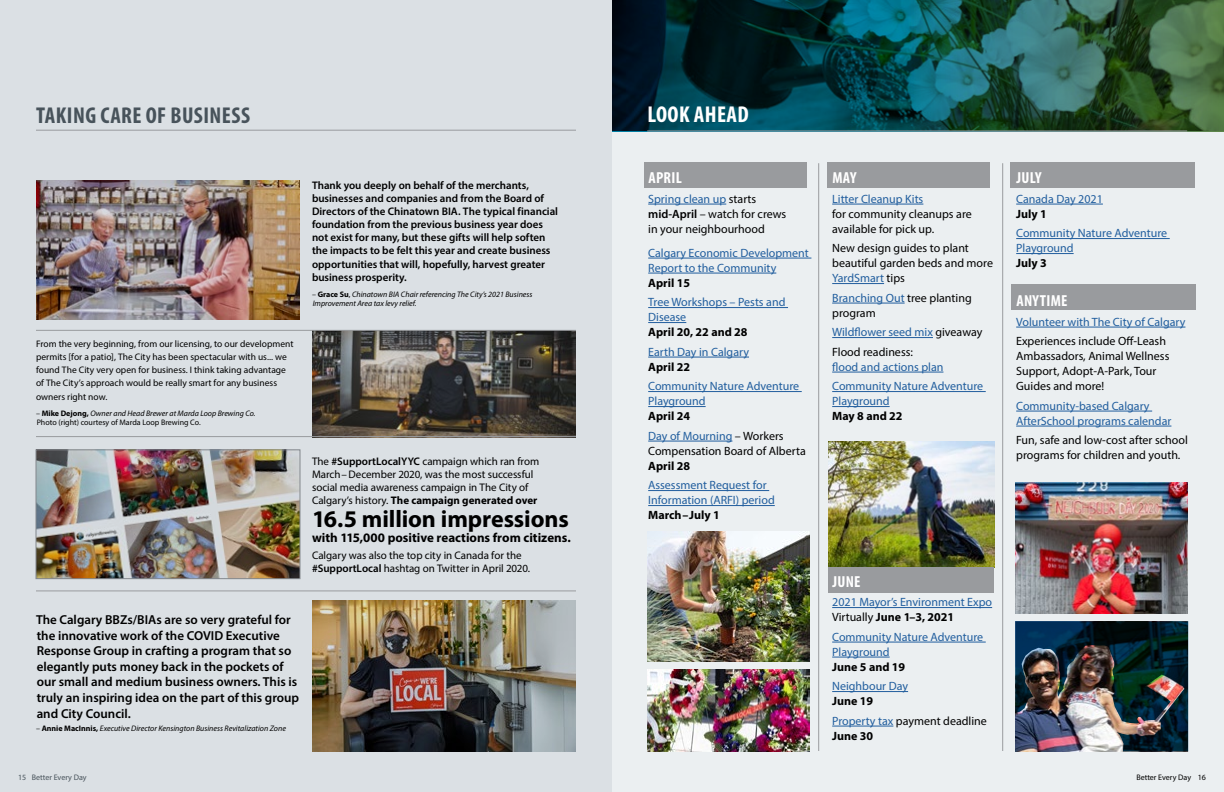
<style>
.page{position:relative;width:1224px;height:792px;background:#fff}
.page>*{position:absolute;margin:0;border:0;box-sizing:border-box;transform-origin:0 0}
.t1{font:700 24px "Myriad Pro";letter-spacing:-.005em;color:#000}
.t2{font:700 condensed 23px "Myriad Pro";letter-spacing:.02em;color:#48535b}
.t3{font:700 condensed 23px "Myriad Pro";letter-spacing:.02em;color:#fff}
.t4{font:700 condensed 16px "Myriad Pro";letter-spacing:.02em;color:#fff}
.t5{font:600 13px/15.6px "Myriad Pro";color:#000}
.t6{font:700 13px "Myriad Pro";color:#000}
.t7{font:12px/15px "Myriad Pro";color:#215e9e}
.t8{font:12px/15px "Myriad Pro";color:#000}
.t9{font:700 12px "Myriad Pro";color:#000}
.t10{font:600 11px/13.1px "Myriad Pro";color:#000}
.t11{font:11px/13.1px "Myriad Pro";letter-spacing:-.005em;color:#000}
.t12{font:9.5px/13.1px "Myriad Pro";color:#000}
.t13{font:italic 8px/9.6px "Myriad Pro";color:#000}
.t14{font:8px/9.6px "Myriad Pro";color:#000}
.t15{font:8px "Myriad Pro";color:#48535b}
.s1{font-weight:700}
.s2{font-style:italic}
.s3{font-style:normal}
.s4{font-weight:700;font-style:normal}
.s5{font-weight:600}
.s6{color:#215e9e}
.s7{font-weight:700;color:#000}
.s8{color:#000}
</style>
<div class="page">
<div style="left:0;top:0;width:612px;height:792px;background:#dbe0e4"></div>
<img style="left:36px;top:180px;width:264px;height:139px">
<img style="left:312px;top:331px;width:264px;height:105px">
<img style="left:38px;top:451px;width:260px;height:126px">
<div style="left:36px;top:449px;width:264px;height:130px;border:1px solid #999b9e"></div>
<img style="left:312px;top:600px;width:264px;height:151px">
<hr style="left:36px;top:330px;width:540px;height:1px;background:#999b9e">
<hr style="left:36px;top:436px;width:540px;height:1px;background:#999b9e">
<hr style="left:36px;top:590px;width:540px;height:1px;background:#999b9e">
<hr style="left:36px;top:130px;width:540px;height:1px;background:#999b9e">
<div style="left:612px;top:131px;width:612px;height:661px;background:#ebeff1"></div>
<div style="left:644px;top:163px;width:163px;height:25px;background:#999b9e"></div>
<div style="left:828px;top:163px;width:162px;height:25px;background:#999b9e"></div>
<div style="left:1010px;top:163px;width:185px;height:25px;background:#999b9e"></div>
<div style="left:1011px;top:284px;width:184px;height:25px;background:#999b9e"></div>
<img style="left:612px;top:0;width:612px;height:131px">
<hr style="left:647px;top:130px;width:540px;height:1px;background:#999b9e">
<img style="left:1015px;top:483px;width:173px;height:130px">
<img style="left:647px;top:531px;width:163px;height:130px">
<img style="left:647px;top:670px;width:163px;height:82px">
<hr style="left:818px;top:163px;width:1px;height:588px;background:#999b9e">
<hr style="left:1002px;top:163px;width:1px;height:588px;background:#999b9e">
<img style="left:1015px;top:621px;width:173px;height:130px">
<img style="left:829px;top:442px;width:165px;height:125px">
<div style="left:829px;top:567px;width:165px;height:25px;background:#999b9e"></div>
<hr style="left:648px;top:204px;width:78px;height:1px;background:#215e9e">
<hr style="left:648px;top:258px;width:163px;height:1px;background:#215e9e">
<hr style="left:648px;top:273px;width:128px;height:1px;background:#215e9e">
<hr style="left:648px;top:307px;width:140px;height:1px;background:#215e9e">
<hr style="left:648px;top:322px;width:38px;height:1px;background:#215e9e">
<hr style="left:648px;top:357px;width:101px;height:1px;background:#215e9e">
<hr style="left:648px;top:391px;width:154px;height:1px;background:#215e9e">
<hr style="left:648px;top:406px;width:58px;height:1px;background:#215e9e">
<hr style="left:648px;top:441px;width:84px;height:1px;background:#215e9e">
<hr style="left:648px;top:490px;width:121px;height:1px;background:#215e9e">
<hr style="left:648px;top:505px;width:127px;height:1px;background:#215e9e">
<hr style="left:832px;top:204px;width:91px;height:1px;background:#215e9e">
<hr style="left:832px;top:283px;width:52px;height:1px;background:#215e9e">
<hr style="left:832px;top:303px;width:73px;height:1px;background:#215e9e">
<hr style="left:832px;top:337px;width:101px;height:1px;background:#215e9e">
<hr style="left:832px;top:372px;width:111px;height:1px;background:#215e9e">
<hr style="left:832px;top:391px;width:154px;height:1px;background:#215e9e">
<hr style="left:832px;top:406px;width:58px;height:1px;background:#215e9e">
<hr style="left:832px;top:607px;width:160px;height:1px;background:#215e9e">
<hr style="left:832px;top:642px;width:154px;height:1px;background:#215e9e">
<hr style="left:832px;top:657px;width:58px;height:1px;background:#215e9e">
<hr style="left:832px;top:691px;width:76px;height:1px;background:#215e9e">
<hr style="left:832px;top:726px;width:61px;height:1px;background:#215e9e">
<hr style="left:1016px;top:204px;width:87px;height:1px;background:#215e9e">
<hr style="left:1016px;top:238px;width:154px;height:1px;background:#215e9e">
<hr style="left:1016px;top:253px;width:58px;height:1px;background:#215e9e">
<hr style="left:1016px;top:327px;width:169px;height:1px;background:#215e9e">
<hr style="left:1016px;top:411px;width:136px;height:1px;background:#215e9e">
<hr style="left:1016px;top:426px;width:155px;height:1px;background:#215e9e">
<h2 class="t2" style="left:36px;top:101px;width:215px">TAKING CARE OF BUSINESS</h2>
<h2 class="t3" style="left:647px;top:100px;width:103px">LOOK AHEAD</h2>
<p class="t12" style="left:36px;top:337px;width:259px">From the very beginning, from our licensing, to our development permits [for a patio], The City has been spectacular with us... we found The City very open for business. I think taking advantage of The City’s approach would be really smart for any business owners right now.</p>
<p class="t14" style="left:36px;top:408px;width:221px">– <span class="s1">Mike Dejong,</span> <span class="s2">Owner and Head Brewer at Marda Loop Brewing Co.<br></span>Photo (right) courtesy of Marda Loop Brewing Co.</p>
<p class="t10" style="left:312px;top:178px;width:248px">Thank you deeply on behalf of the merchants, businesses and companies and from the Board of Directors of the Chinatown BIA. The typical financial foundation from the previous business year does not exist for many, but these gifts will help soften the impacts to be felt this year and create business opportunities that will, hopefully, harvest greater business prosperity.</p>
<p class="t13" style="left:312px;top:289px;width:222px"><span class="s3">–</span> <span class="s4">Grace Su</span><span class="s3">,</span> Chinatown BIA Chair referencing The City’s 2021 Business<br>Improvement Area tax levy relief.</p>
<p class="t11" style="left:312px;top:454px;width:229px">The <span class="s5">#SupportLocalYYC</span> campaign which ran from March – December 2020, was the most successful social media awareness campaign in The City of Calgary’s history. <span class="s1">The campaign generated over</span></p>
<h1 class="t1" style="left:312px;top:503px;width:258px">16.5 million impressions</h1>
<p class="t6" style="left:312px;top:529px;width:260px">with 115,000 positive reactions from citizens.</p>
<p class="t11" style="left:312px;top:549px;width:220px">Calgary was also the top city in Canada for the <span class="s5">#SupportLocal</span> hashtag on Twitter in April 2020.</p>
<p class="t5" style="left:36px;top:611px;width:265px">The Calgary BBZs/BIAs are so very grateful for the innovative work of the COVID Executive Response Group in crafting a program that so elegantly puts money back in the pockets of our small and medium business owners. This is truly an inspiring idea on the part of this group and City Council.</p>
<p class="t13" style="left:36px;top:724px;width:252px"><span class="s3">–</span> <span class="s4">Annie MacInnis,</span> Executive Director Kensington Business Revitalization Zone</p>
<p class="t15" style="left:18px;top:772px;width:70px">15 Better Every Day</p>
<h3 class="t4" style="left:648px;top:168px;width:35px">APRIL</h3>
<p class="t8" style="left:648px;top:191px;width:140px"><span class="s6">Spring clean up</span> starts <span class="s5">mid-April</span> – watch for crews in your neighbourhood</p>
<p class="t7" style="left:648px;top:245px;width:162px">Calgary Economic Development<br>Report to the Community</p>
<p class="t9" style="left:648px;top:275px;width:43px">April 15</p>
<p class="t7" style="left:648px;top:295px;width:139px">Tree Workshops – Pests and<br>Disease</p>
<p class="t9" style="left:648px;top:324px;width:101px">April 20, 22 and 28</p>
<p class="t7" style="left:648px;top:344px;width:102px">Earth Day in Calgary</p>
<p class="t9" style="left:648px;top:359px;width:43px">April 22</p>
<p class="t7" style="left:648px;top:379px;width:153px">Community Nature Adventure<br>Playground</p>
<p class="t7" style="left:648px;top:406px;width:137px;line-height:19.5px"><span class="s7">April 24<br></span>Day of Mourning <span class="s8">– Workers</span></p>
<p class="t8" style="left:648px;top:443px;width:159px">Compensation Board of Alberta</p>
<p class="t9" style="left:648px;top:458px;width:43px">April 28</p>
<p class="t7" style="left:648px;top:478px;width:128px">Assessment Request for<br>Information (ARFI) period</p>
<p class="t9" style="left:648px;top:507px;width:73px">March – July 1</p>
<h3 class="t4" style="left:832px;top:168px;width:26px">MAY</h3>
<p class="t7" style="left:832px;top:191px;width:93px">Litter Cleanup Kits</p>
<p class="t8" style="left:832px;top:206px;width:141px">for community cleanups are available for pick up.</p>
<p class="t8" style="left:832px;top:241px;width:162px">New design guides to plant beautiful garden beds and more<br><span class="s6">YardSmart</span> tips</p>
<p class="t8" style="left:832px;top:290px;width:141px"><span class="s6">Branching Out</span> tree planting program</p>
<p class="t8" style="left:832px;top:322px;width:152px;line-height:19.5px"><span class="s6">Wildflower seed mix</span> giveaway<br>Flood readiness:</p>
<p class="t7" style="left:832px;top:357px;width:153px;line-height:19.5px">flood and actions plan<br>Community Nature Adventure</p>
<p class="t7" style="left:832px;top:394px;width:59px">Playground</p>
<p class="t9" style="left:832px;top:408px;width:72px">May 8 and 22</p>
<h3 class="t4" style="left:1016px;top:168px;width:27px">JULY</h3>
<p class="t7" style="left:1016px;top:191px;width:88px">Canada Day 2021</p>
<p class="t9" style="left:1016px;top:206px;width:32px">July 1</p>
<p class="t7" style="left:1016px;top:226px;width:153px">Community Nature Adventure<br>Playground</p>
<p class="t9" style="left:1016px;top:255px;width:32px">July 3</p>
<h3 class="t4" style="left:1016px;top:291px;width:53px">ANYTIME</h3>
<p class="t7" style="left:1016px;top:314px;width:171px">Volunteer with The City of Calgary</p>
<p class="t8" style="left:1016px;top:334px;width:155px">Experiences include Off-Leash<br>Ambassadors, Animal Wellness<br>Support, Adopt-A-Park, Tour<br>Guides and more!</p>
<p class="t7" style="left:1016px;top:398px;width:157px">Community-based Calgary<br>AfterSchool programs calendar</p>
<p class="t8" style="left:1016px;top:433px;width:173px">Fun, safe and low-cost after school programs for children and youth.</p>
<h3 class="t4" style="left:832px;top:572px;width:30px">JUNE</h3>
<p class="t7" style="left:832px;top:595px;width:161px">2021 Mayor’s Environment Expo<br><span class="s8">Virtually</span> <span class="s7">June 1–3, 2021</span></p>
<p class="t7" style="left:832px;top:629px;width:153px">Community Nature Adventure<br>Playground</p>
<p class="t9" style="left:832px;top:659px;width:75px">June 5 and 19</p>
<p class="t7" style="left:832px;top:679px;width:77px">Neighbour Day</p>
<p class="t8" style="left:832px;top:691px;width:156px;line-height:19.5px"><span class="s1">June 19<br></span><span class="s6">Property tax</span> payment deadline</p>
<p class="t9" style="left:832px;top:728px;width:43px">June 30</p>
<p class="t14" style="left:1136px;top:772px;width:71px">Better Every Day 16</p>
</div>
